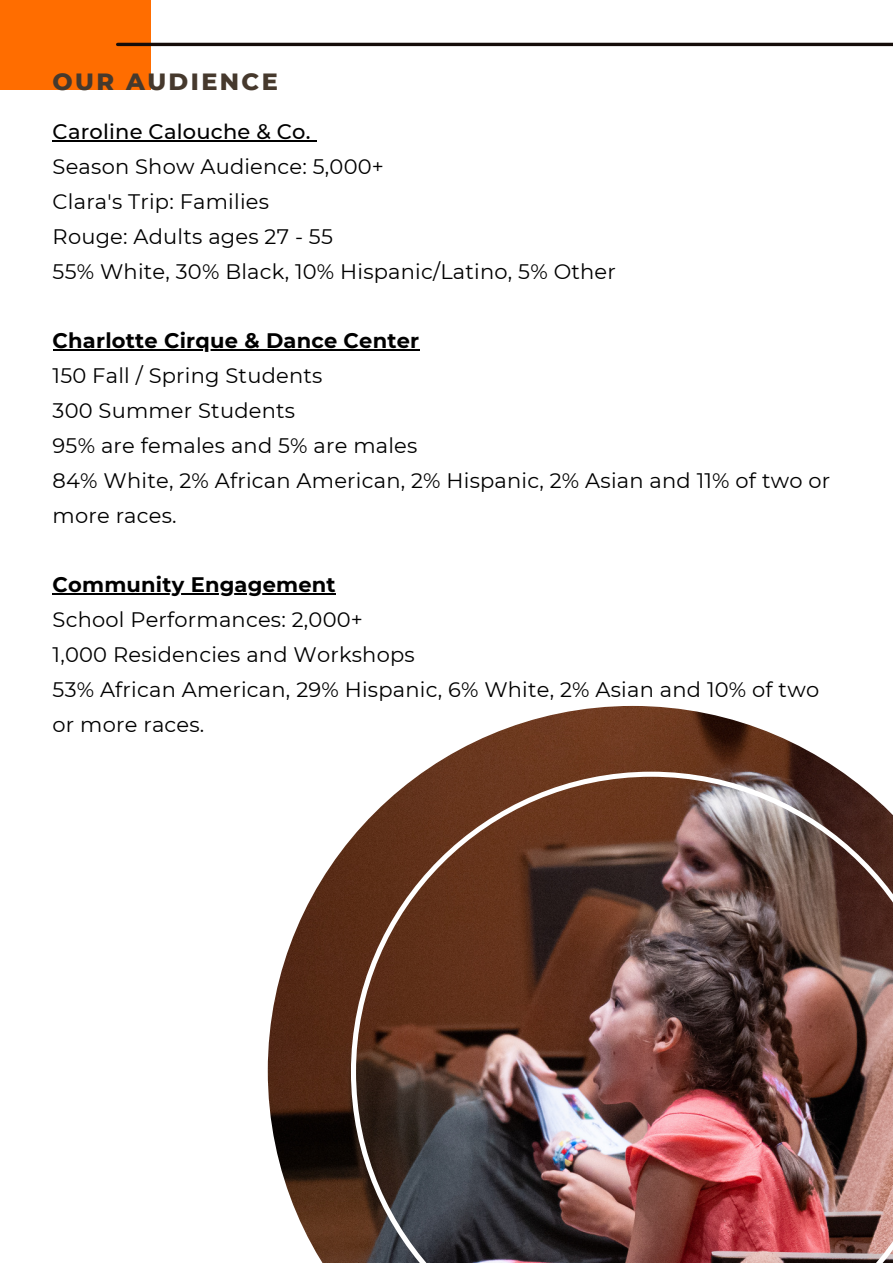
<style>
.page{position:relative;width:893px;height:1264px;background:#fff}
.page>*{position:absolute;margin:0;border:0;box-sizing:border-box;transform-origin:0 0}
.t1{font:800 24px "Montserrat";letter-spacing:.1em;color:#46392d}
.t2{font:21px/34.8px "Montserrat";letter-spacing:.01em;color:#000}
.t3{font:700 21px "Montserrat";letter-spacing:.01em;color:#000}
.t4{font:500 21px "Montserrat";letter-spacing:.01em;color:#000}
</style>
<div class="page">
<img style="left:268px;top:706px;width:573px;height:556px">
<img style="left:351px;top:771px;width:541px;height:491px">
<div style="left:0;top:0;width:151px;height:89px;background:#ff6d00"></div>
<hr style="left:118px;top:43px;width:774px;height:3px;background:#150d0a">
<hr style="left:53px;top:140px;width:258px;height:1px;background:#000">
<hr style="left:53px;top:349px;width:366px;height:2px;background:#000">
<hr style="left:53px;top:593px;width:283px;height:1px;background:#000">
<p class="t1" style="left:53px;top:67px;width:227px">OUR AUDIENCE</p>
<p class="t4" style="left:53px;top:119px;width:259px">Caroline Calouche &amp; Co.</p>
<p class="t2" style="left:53px;top:149px;width:333px">Season Show Audience: 5,000+</p>
<p class="t2" style="left:53px;top:184px;width:218px">Clara's Trip: Families</p>
<p class="t2" style="left:53px;top:219px;width:282px">Rouge: Adults ages 27 - 55</p>
<p class="t2" style="left:53px;top:254px;width:564px">55% White, 30% Black, 10% Hispanic/Latino, 5% Other</p>
<p class="t3" style="left:53px;top:328px;width:368px">Charlotte Cirque &amp; Dance Center</p>
<p class="t2" style="left:53px;top:358px;width:271px">150 Fall / Spring Students</p>
<p class="t2" style="left:53px;top:393px;width:244px">300 Summer Students</p>
<p class="t2" style="left:53px;top:428px;width:366px">95% are females and 5% are males</p>
<p class="t2" style="left:53px;top:463px;width:779px">84% White, 2% African American, 2% Hispanic, 2% Asian and 11% of two or more races.</p>
<p class="t3" style="left:53px;top:572px;width:284px">Community Engagement</p>
<p class="t2" style="left:53px;top:602px;width:312px">School Performances: 2,000+</p>
<p class="t2" style="left:53px;top:637px;width:363px">1,000 Residencies and Workshops</p>
<p class="t2" style="left:53px;top:672px;width:768px">53% African American, 29% Hispanic, 6% White, 2% Asian and 10% of two or more races.</p>
</div>
